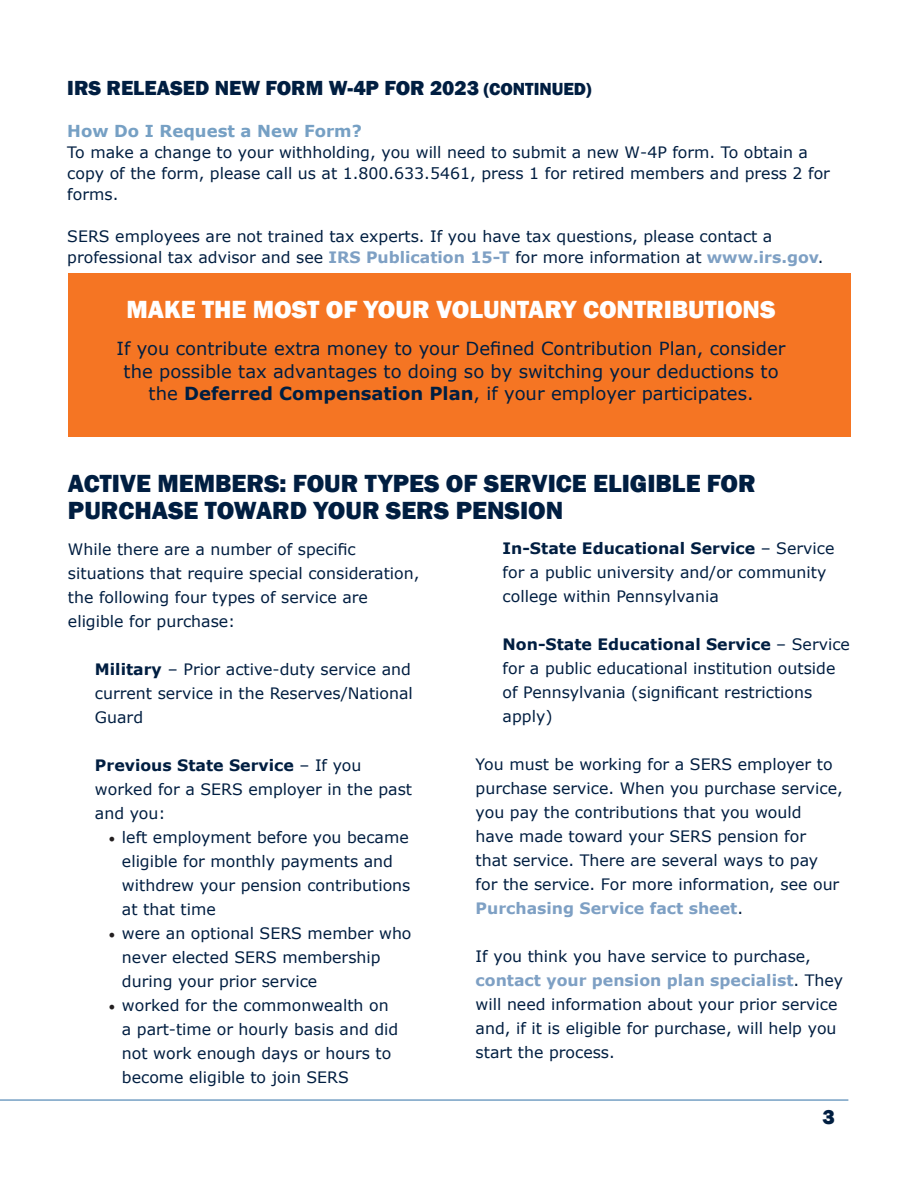
<style>
.page{position:relative;width:918px;height:1188px;background:#fff}
.page>*{position:absolute;margin:0;border:0;box-sizing:border-box;transform-origin:0 0}
.t1{font:800 25.5px/27px "Franklin Gothic";color:#001e41}
.t2{font:800 25.5px "Franklin Gothic";color:#fff}
.t3{font:800 21px "Franklin Gothic";color:#001e41}
.t4{font:18px/22.5px "Verdana";color:#001e41;text-align:center}
.t5{font:700 16.5px "Verdana";color:#76a0c4}
.t6{font:15.75px/24px "Verdana";color:#001e41}
.s1{font-size:18px}
.s2{font-weight:700;color:#7ea0c4}
.s3{font-weight:700}
.s4{font-family:"Minion Pro";font-size:18px;color:#231f20}
</style>
<div class="page">
<hr style="left:0;top:1099px;width:848px;height:2px;background:#76a0c4">
<div style="left:68px;top:273px;width:783px;height:163px;background:#f57523"></div>
<p class="t3" style="left:67px;top:74px;width:526px">IRS RELEASED NEW FORM W-4P FOR 2023 <span class="s1">(CONTINUED)</span></p>
<p class="t5" style="left:67px;top:120px;width:296px">How Do I Request a New Form?</p>
<p class="t6" style="left:67px;top:142px;width:764px;line-height:20.9px">To make a change to your withholding, you will need to submit a new W-4P form. To obtain a copy of the form, please call us at 1.800.633.5461, press 1 for retired members and press 2 for forms.</p>
<p class="t6" style="left:67px;top:226px;width:758px;line-height:21px">SERS employees are not trained tax experts. If you have tax questions, please contact a professional tax advisor and see <span class="s2">IRS Publication 15-T</span> for more information at <span class="s2">www.irs.gov</span>.</p>
<p class="t2" style="left:126px;top:293px;width:651px">MAKE THE MOST OF YOUR VOLUNTARY CONTRIBUTIONS</p>
<p class="t4" style="left:117px;top:338px;width:670px">If you contribute extra money to your Defined Contribution Plan, consider the possible tax advantages to doing so by switching your deductions to the <span class="s3">Deferred Compensation Plan</span>, if your employer participates.</p>
<p class="t1" style="left:68px;top:470px;width:689px">ACTIVE MEMBERS: FOUR TYPES OF SERVICE ELIGIBLE FOR<br>PURCHASE TOWARD YOUR SERS PENSION</p>
<p class="t6" style="left:68px;top:538px;width:353px">While there are a number of specific situations that require special consideration, the following four types of service are eligible for purchase:</p>
<p class="t6" style="left:95px;top:658px;width:319px"><span class="s3">Military</span> – Prior active-duty service and current service in the Reserves/National<br>Guard</p>
<p class="t6" style="left:95px;top:754px;width:319px"><span class="s3">Previous State Service</span> – If you worked for a SERS employer in the past and you:</p>
<p class="t6" style="left:122px;top:826px;width:290px;text-indent:-14px"><span class="s4">•</span> left employment before you became eligible for monthly payments and withdrew your pension contributions at that time</p>
<p class="t6" style="left:122px;top:922px;width:291px;text-indent:-14px"><span class="s4">•</span> were an optional SERS member who never elected SERS membership during your prior service</p>
<p class="t6" style="left:122px;top:994px;width:278px;text-indent:-14px"><span class="s4">•</span> worked for the commonwealth on a part-time or hourly basis and did not work enough days or hours to become eligible to join SERS</p>
<p class="t6" style="left:503px;top:537px;width:333px"><span class="s3">In-State Educational Service</span> – Service for a public university and/or community college within Pennsylvania</p>
<p class="t6" style="left:503px;top:633px;width:349px"><span class="s3">Non-State Educational Service</span> – Service for a public educational institution outside of Pennsylvania (significant restrictions apply)</p>
<p class="t6" style="left:476px;top:753px;width:369px">You must be working for a SERS employer to purchase service. When you purchase service, you pay the contributions that you would have made toward your SERS pension for<br>that service. There are several ways to pay for the service. For more information, see our <span class="s2">Purchasing Service fact sheet</span>.</p>
<p class="t6" style="left:476px;top:945px;width:369px">If you think you have service to purchase, <span class="s2">contact your pension plan specialist</span>. They will need information about your prior service and, if it is eligible for purchase, will help you start the process.</p>
<p class="t3" style="left:822px;top:1104px;width:14px">3</p>
</div>
